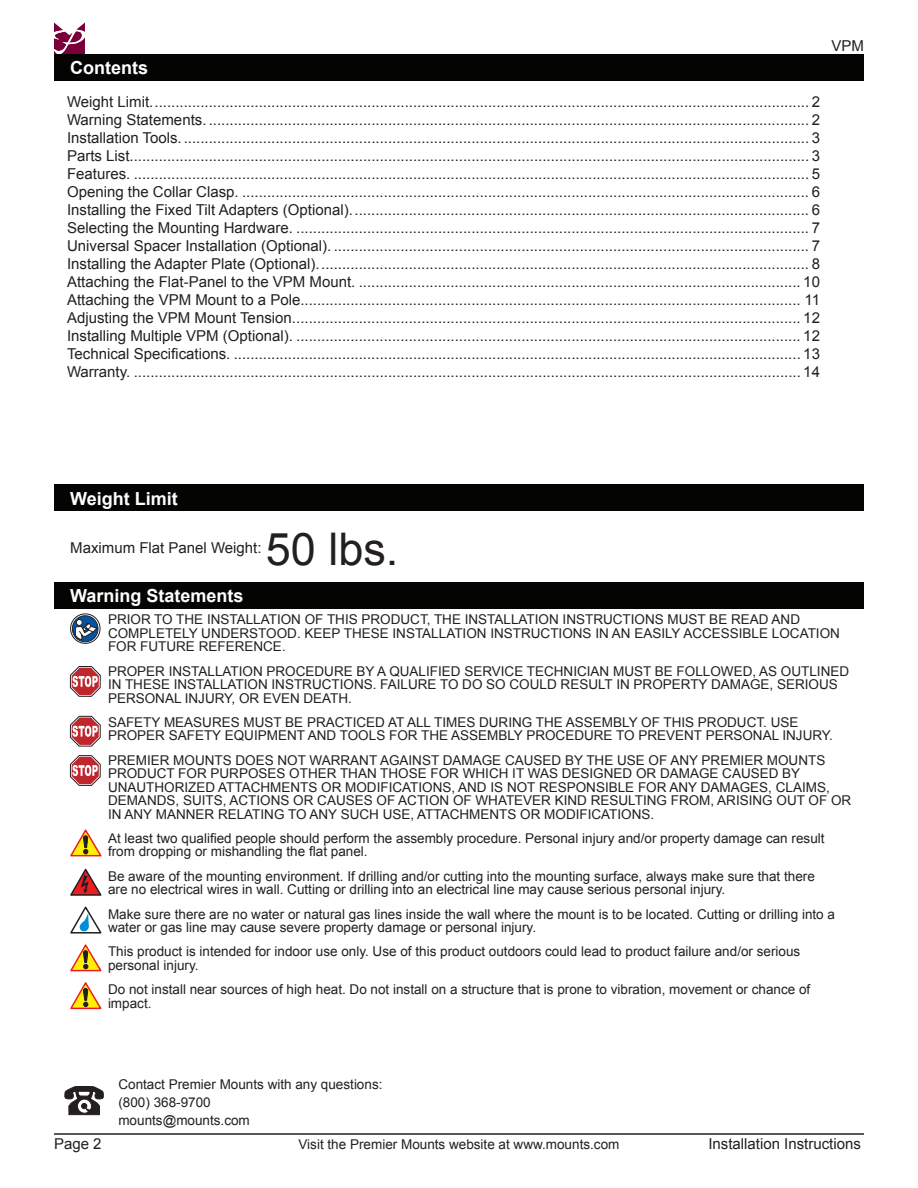
<style>
.page{position:relative;width:918px;height:1188px;background:#fff}
.page>*{position:absolute;margin:0;border:0;box-sizing:border-box;transform-origin:0 0}
.t1{font:45px "Arial";color:#231f20}
.t2{font:700 18px "Arial";color:#fff}
.t3{font:15px/18px "Arial";color:#231f20;text-align:justify}
.t4{font:13.5px/13.5px "Arial";color:#231f20}
</style>
<div class="page">
<svg style="left:54px;top:22px;width:31px;height:32px"></svg>
<hr style="left:54px;top:1133px;width:810px;height:2px;background:#231f20">
<div style="left:54px;top:54px;width:810px;height:27px;background:#040503"></div>
<svg style="left:64px;top:1086px;width:40px;height:29px"></svg>
<div style="left:54px;top:582px;width:810px;height:27px;background:#040503"></div>
<div style="left:54px;top:484px;width:810px;height:28px;background:#040503"></div>
<svg style="left:71px;top:614px;width:29px;height:29px"></svg>
<div style="left:70px;top:613px;width:30px;height:31px;border:1px solid #231f20;border-radius:50%"></div>
<svg style="left:72px;top:616px;width:26px;height:26px"></svg>
<div style="left:72px;top:615px;width:26px;height:27px;border:1px solid #231f20;border-radius:50%"></div>
<svg style="left:75px;top:619px;width:23px;height:21px"></svg>
<svg style="left:70px;top:666px;width:31px;height:31px"></svg>
<svg style="left:70px;top:716px;width:31px;height:31px"></svg>
<svg style="left:70px;top:755px;width:31px;height:31px"></svg>
<svg style="left:70px;top:829px;width:32px;height:28px"></svg>
<svg style="left:70px;top:868px;width:32px;height:28px"></svg>
<svg style="left:70px;top:906px;width:32px;height:28px"></svg>
<svg style="left:70px;top:944px;width:32px;height:28px"></svg>
<svg style="left:70px;top:982px;width:32px;height:28px"></svg>
<p class="t2" style="left:70px;top:56px;width:79px">Contents</p>
<p class="t3" style="left:67px;top:93px;width:754px">Weight Limit.............................................................................................................................................................. 2<br>Warning Statements. ................................................................................................................................................ 2<br>Installation Tools....................................................................................................................................................... 3<br>Parts List................................................................................................................................................................... 3<br>Features. .................................................................................................................................................................. 5<br>Opening the Collar Clasp. ........................................................................................................................................ 6<br>Installing the Fixed Tilt Adapters (Optional).............................................................................................................. 6<br>Selecting the Mounting Hardware. ........................................................................................................................... 7<br>Universal Spacer Installation (Optional). .................................................................................................................. 7<br>Installing the Adapter Plate (Optional)...................................................................................................................... 8<br>Attaching the Flat-Panel to the VPM Mount. .......................................................................................................... 10<br>Attaching the VPM Mount to a Pole........................................................................................................................ 11<br>Adjusting the VPM Mount Tension.......................................................................................................................... 12<br>Installing Multiple VPM (Optional). ......................................................................................................................... 12<br>Technical Specifications. ........................................................................................................................................ 13<br>Warranty. ................................................................................................................................................................ 14</p>
<p class="t3" style="left:831px;top:37px;width:34px">VPM</p>
<p class="t2" style="left:70px;top:486px;width:109px">Weight Limit</p>
<p class="t3" style="left:70px;top:539px;width:193px">Maximum Flat Panel Weight:</p>
<h1 class="t1" style="left:266px;top:520px;width:134px">50 lbs.</h1>
<p class="t2" style="left:70px;top:584px;width:175px">Warning Statements</p>
<p class="t4" style="left:108px;top:613px;width:733px">PRIOR TO THE INSTALLATION OF THIS PRODUCT, THE INSTALLATION INSTRUCTIONS MUST BE READ AND<br>COMPLETELY UNDERSTOOD. KEEP THESE INSTALLATION INSTRUCTIONS IN AN EASILY ACCESSIBLE LOCATION<br>FOR FUTURE REFERENCE.</p>
<p class="t4" style="left:108px;top:664px;width:743px">PROPER INSTALLATION PROCEDURE BY A QUALIFIED SERVICE TECHNICIAN MUST BE FOLLOWED, AS OUTLINED<br>IN THESE INSTALLATION INSTRUCTIONS. FAILURE TO DO SO COULD RESULT IN PROPERTY DAMAGE, SERIOUS<br>PERSONAL INJURY, OR EVEN DEATH.</p>
<p class="t4" style="left:108px;top:715px;width:726px">SAFETY MEASURES MUST BE PRACTICED AT ALL TIMES DURING THE ASSEMBLY OF THIS PRODUCT. USE<br>PROPER SAFETY EQUIPMENT AND TOOLS FOR THE ASSEMBLY PROCEDURE TO PREVENT PERSONAL INJURY.</p>
<p class="t4" style="left:108px;top:753px;width:745px">PREMIER MOUNTS DOES NOT WARRANT AGAINST DAMAGE CAUSED BY THE USE OF ANY PREMIER MOUNTS PRODUCT FOR PURPOSES OTHER THAN THOSE FOR WHICH IT WAS DESIGNED OR DAMAGE CAUSED BY UNAUTHORIZED ATTACHMENTS OR MODIFICATIONS, AND IS NOT RESPONSIBLE FOR ANY DAMAGES, CLAIMS, DEMANDS, SUITS, ACTIONS OR CAUSES OF ACTION OF WHATEVER KIND RESULTING FROM, ARISING OUT OF OR IN ANY MANNER RELATING TO ANY SUCH USE, ATTACHMENTS OR MODIFICATIONS.</p>
<p class="t4" style="left:108px;top:832px;width:718px">At least two qualified people should perform the assembly procedure. Personal injury and/or property damage can result from dropping or mishandling the flat panel.</p>
<p class="t4" style="left:108px;top:869px;width:708px">Be aware of the mounting environment. If drilling and/or cutting into the mounting surface, always make sure that there are no electrical wires in wall. Cutting or drilling into an electrical line may cause serious personal injury.</p>
<p class="t4" style="left:108px;top:907px;width:729px">Make sure there are no water or natural gas lines inside the wall where the mount is to be located. Cutting or drilling into a water or gas line may cause severe property damage or personal injury.</p>
<p class="t4" style="left:108px;top:945px;width:694px">This product is intended for indoor use only. Use of this product outdoors could lead to product failure and/or serious personal injury.</p>
<p class="t4" style="left:108px;top:983px;width:704px">Do not install near sources of high heat. Do not install on a structure that is prone to vibration, movement or chance of impact.</p>
<p class="t4" style="left:118px;top:1075px;width:266px;line-height:18px">Contact Premier Mounts with any questions: (800) 368-9700<br>mounts@mounts.com</p>
<p class="t3" style="left:54px;top:1135px;width:49px">Page 2</p>
<p class="t4" style="left:299px;top:1137px;width:322px">Visit the Premier Mounts website at www.mounts.com</p>
<p class="t3" style="left:708px;top:1135px;width:154px">Installation Instructions</p>
</div>
